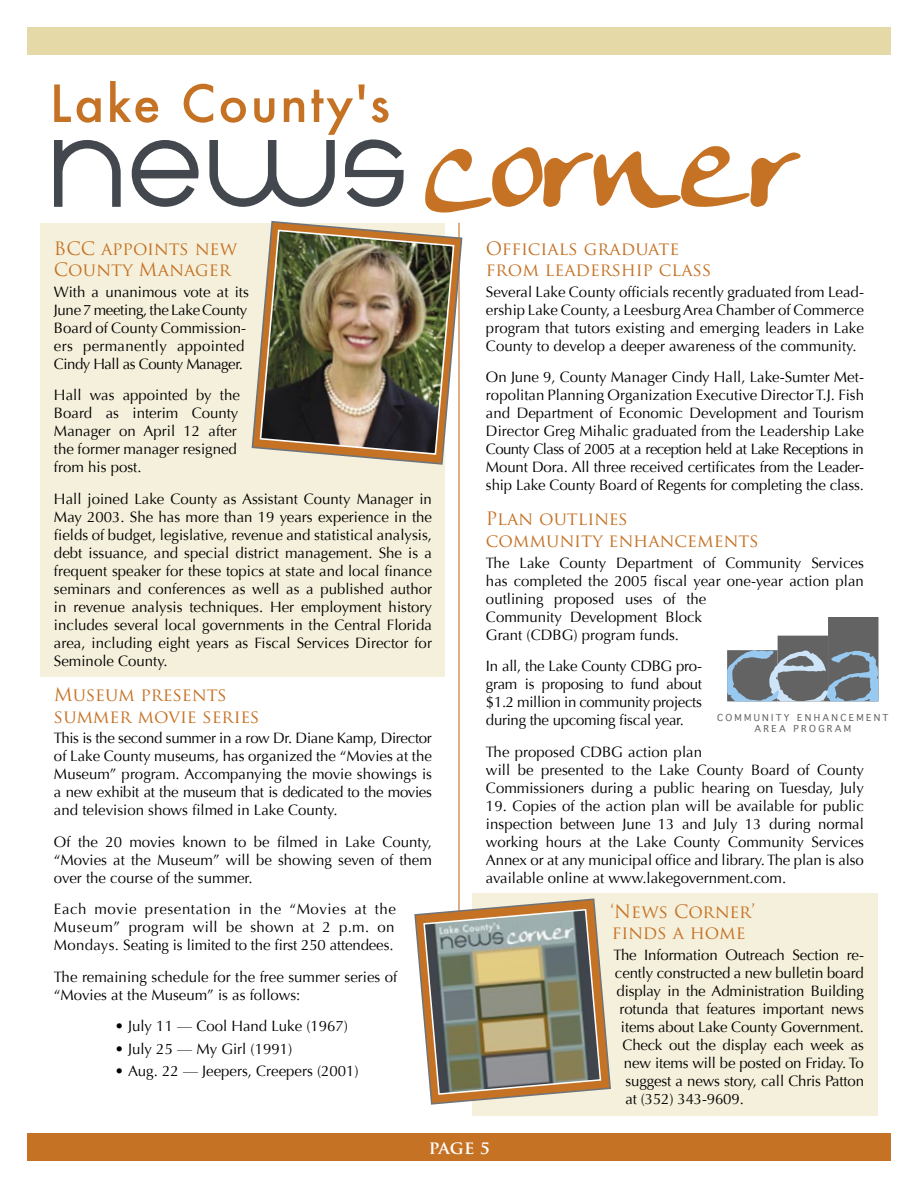
<style>
.page{position:relative;width:918px;height:1188px;background:#fff}
.page>*{position:absolute;margin:0;border:0;box-sizing:border-box;transform-origin:0 0}
.Headers_2{font:18px/21.6px "Trajan Pro";color:#c57225}
.t1{font:700 18px "Trajan Pro";color:#fff}
.Body_Paragraph{font:15px/18px "Optima";color:#000;text-align:justify}
.Bullet_Listing{font:15px "Optima";color:#000}
.t2{font:9.3px/11.6px "Geneva";letter-spacing:.25em;color:#636363;text-align:center}
</style>
<div class="page">
<div style="left:27px;top:1134px;width:864px;height:27px;background:#c57225"></div>
<div style="left:27px;top:27px;width:864px;height:27px;background:#e5d9a8"></div>
<div style="left:472px;top:893px;width:406px;height:222px;background:#f5f0db"></div>
<div style="left:40px;top:223px;width:406px;height:453px;background:#f5f0db"></div>
<svg style="left:425px;top:146px;width:376px;height:67px"></svg>
<svg style="left:54px;top:81px;width:350px;height:126px"></svg>
<hr style="left:458px;top:223px;width:2px;height:871px;background:#c57225">
<svg style="left:251px;top:221px;width:212px;height:245px"></svg>
<img style="left:259px;top:229px;width:196px;height:227px">
<svg style="left:414px;top:898px;width:197px;height:207px"></svg>
<div style="left:778px;top:636px;width:50px;height:65px;background:#636363"></div>
<div style="left:828px;top:617px;width:51px;height:84px;background:#636363"></div>
<svg style="left:727px;top:650px;width:152px;height:51px"></svg>
<p class="Headers_2" style="left:54px;top:237px;width:185px">BCC appoints new<br>County Manager</p>
<p class="Body_Paragraph" style="left:54px;top:283px;width:196px;text-align:left">With a unanimous vote at its<br>June 7 meeting, the Lake County<br>Board of County Commission&shy;ers permanently appointed<br>Cindy Hall as County Manager.</p>
<p class="Body_Paragraph" style="left:54px;top:386px;width:187px;text-align:left">Hall was appointed by the<br>Board as interim County<br>Manager on April 12 after the former manager resigned from his post.</p>
<p class="Body_Paragraph" style="left:54px;top:490px;width:380px">Hall joined Lake County as Assistant County Manager in May 2003. She has more than 19 years experience in the fields of budget, legislative, revenue and statistical analysis, debt issuance, and special district management. She is a frequent speaker for these topics at state and local finance seminars and conferences as well as a published author in revenue analysis techniques. Her employment history includes several local governments in the Central Florida area, including eight years as Fiscal Services Director for Seminole County.</p>
<p class="Headers_2" style="left:54px;top:683px;width:207px">Museum presents summer movie series</p>
<p class="Body_Paragraph" style="left:54px;top:729px;width:380px">This is the second summer in a row Dr. Diane Kamp, Director of Lake County museums, has organized the “Movies at the Museum” program. Accompanying the movie showings is a new exhibit at the museum that is dedicated to the movies and television shows filmed in Lake County.</p>
<p class="Body_Paragraph" style="left:54px;top:833px;width:380px">Of the 20 movies known to be filmed in Lake County, “Movies at the Museum” will be showing seven of them over the course of the summer.</p>
<p class="Body_Paragraph" style="left:54px;top:900px;width:343px">Each movie presentation in the “Movies at the Museum” program will be shown at 2 p.m. on Mondays. Seating is limited to the first 250 attendees.</p>
<p class="Body_Paragraph" style="left:54px;top:968px;width:345px">The remaining schedule for the free summer series of “Movies at the Museum” is as follows:</p>
<p class="Bullet_Listing" style="left:115px;top:1017px;width:235px">• July 11 — Cool Hand Luke (1967)</p>
<p class="Bullet_Listing" style="left:115px;top:1040px;width:179px">• July 25 — My Girl (1991)</p>
<p class="Bullet_Listing" style="left:115px;top:1062px;width:245px">• Aug. 22 — Jeepers, Creepers (2001)</p>
<p class="Headers_2" style="left:486px;top:237px;width:227px">Officials graduate from leadership class</p>
<p class="Body_Paragraph" style="left:486px;top:283px;width:380px">Several Lake County officials recently graduated from Lead&shy;ership Lake County, a Leesburg Area Chamber of Commerce program that tutors existing and emerging leaders in Lake County to develop a deeper awareness of the community.</p>
<p class="Body_Paragraph" style="left:486px;top:368px;width:380px">On June 9, County Manager Cindy Hall, Lake-Sumter Met&shy;ropolitan Planning Organization Executive Director T.J. Fish and Department of Economic Development and Tourism Director Greg Mihalic graduated from the Leadership Lake County Class of 2005 at a reception held at Lake Receptions in Mount Dora. All three received certificates from the Leader&shy;ship Lake County Board of Regents for completing the class.</p>
<p class="Headers_2" style="left:486px;top:508px;width:274px">Plan outlines<br>community enhancements</p>
<p class="Body_Paragraph" style="left:486px;top:554px;width:379px;text-align:left">The Lake County Department of Community Services has completed the 2005 fiscal year one-year action plan outlining proposed uses of the<br>Community Development Block<br>Grant (CDBG) program funds.</p>
<p class="Body_Paragraph" style="left:486px;top:657px;width:218px">In all, the Lake County CDBG pro&shy;gram is proposing to fund about $1.2 million in community projects during the upcoming fiscal year.</p>
<p class="Body_Paragraph" style="left:486px;top:743px;width:380px;text-align:left">The proposed CDBG action plan<br>will be presented to the Lake County Board of County<br>Commissioners during a public hearing on Tuesday, July</p>
<p class="Body_Paragraph" style="left:486px;top:797px;width:380px">19. Copies of the action plan will be available for public inspection between June 13 and July 13 during normal working hours at the Lake County Community Services Annex or at any municipal office and library. The plan is also available online at www.lakegovernment.com.</p>
<p class="Headers_2" style="left:610px;top:900px;width:146px">‘News Corner’ finds a home</p>
<p class="Body_Paragraph" style="left:613px;top:946px;width:252px">The Information Outreach Section re-</p>
<p class="Body_Paragraph" style="left:615px;top:964px;width:250px">cently constructed a new bulletin board</p>
<p class="Body_Paragraph" style="left:616px;top:982px;width:249px">display in the Administration Building</p>
<p class="Body_Paragraph" style="left:619px;top:1000px;width:246px">rotunda that features important news</p>
<p class="Body_Paragraph" style="left:621px;top:1018px;width:245px">items about Lake County Government.</p>
<p class="Body_Paragraph" style="left:622px;top:1036px;width:243px">Check out the display each week as</p>
<p class="Body_Paragraph" style="left:624px;top:1054px;width:241px">new items will be posted on Friday. To</p>
<p class="Body_Paragraph" style="left:625px;top:1072px;width:240px">suggest a news story, call Chris Patton</p>
<p class="Body_Paragraph" style="left:625px;top:1090px;width:120px">at (352) 343-9609.</p>
<p class="t2" style="left:717px;top:712px;width:173px">COMMUNITY ENHANCEMENT<br>AREA PROGRAM</p>
<p class="t1" style="left:429px;top:1136px;width:63px">PAGE 5</p>
</div>
